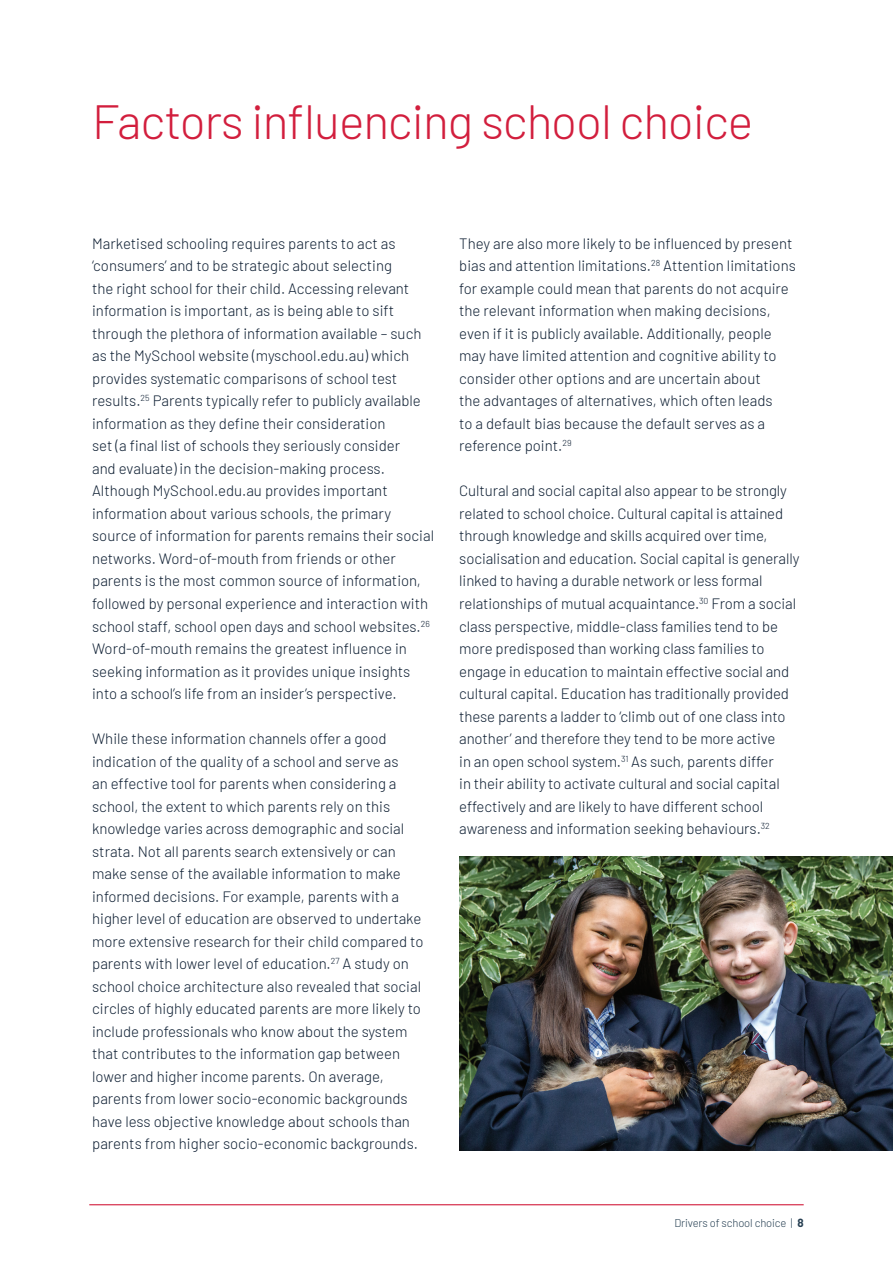
<style>
.page{position:relative;width:893px;height:1263px;background:#fff}
.page>*{position:absolute;margin:0;border:0;box-sizing:border-box;transform-origin:0 0}
.Headline_B{font:300 48px "Barlow";letter-spacing:-.02em;color:#d21e3d}
.Body_copy{font:300 15px/22.5px "Barlow";color:#0d1e32}
.t1{font:300 11.25px "Barlow";letter-spacing:-.01em;color:#263f52}
.s1{font-weight:700;font-size:11.55px}
</style>
<div class="page">
<hr style="left:89px;top:1204px;width:715px;height:1px;background:#d21e3d">
<img style="left:459px;top:856px;width:434px;height:294px">
<p class="Headline_B" style="left:92px;top:88px;width:663px">Factors influencing school choice</p>
<p class="Body_copy" style="left:92px;top:231px;width:343px">Marketised schooling requires parents to act as ‘consumers’ and to be strategic about selecting<br>the right school for their child. Accessing relevant information is important, as is being able to sift through the plethora of information available – such as the MySchool website (myschool.edu.au) which provides systematic comparisons of school test results.<sup>25</sup> Parents typically refer to publicly available information as they define their consideration<br>set (a final list of schools they seriously consider<br>and evaluate) in the decision-making process.<br>Although MySchool.edu.au provides important information about various schools, the primary source of information for parents remains their social networks. Word-of-mouth from friends or other parents is the most common source of information, followed by personal experience and interaction with school staff, school open days and school websites.<sup>26<br></sup>Word-of-mouth remains the greatest influence in seeking information as it provides unique insights into a school’s life from an insider’s perspective.</p>
<p class="Body_copy" style="left:92px;top:726px;width:333px">While these information channels offer a good indication of the quality of a school and serve as<br>an effective tool for parents when considering a school, the extent to which parents rely on this knowledge varies across demographic and social strata. Not all parents search extensively or can make sense of the available information to make informed decisions. For example, parents with a higher level of education are observed to undertake more extensive research for their child compared to parents with lower level of education.<sup>27</sup> A study on school choice architecture also revealed that social circles of highly educated parents are more likely to include professionals who know about the system that contributes to the information gap between lower and higher income parents. On average, parents from lower socio-economic backgrounds have less objective knowledge about schools than parents from higher socio-economic backgrounds.</p>
<p class="Body_copy" style="left:459px;top:231px;width:338px">They are also more likely to be influenced by present bias and attention limitations.<sup>28</sup> Attention limitations for example could mean that parents do not acquire the relevant information when making decisions, even if it is publicly available. Additionally, people may have limited attention and cognitive ability to consider other options and are uncertain about<br>the advantages of alternatives, which often leads<br>to a default bias because the default serves as a reference point.<sup>29</sup></p>
<p class="Body_copy" style="left:459px;top:479px;width:342px">Cultural and social capital also appear to be strongly related to school choice. Cultural capital is attained through knowledge and skills acquired over time, socialisation and education. Social capital is generally linked to having a durable network or less formal relationships of mutual acquaintance.<sup>30</sup> From a social class perspective, middle-class families tend to be more predisposed than working class families to engage in education to maintain effective social and cultural capital. Education has traditionally provided these parents a ladder to ‘climb out of one class into another’ and therefore they tend to be more active<br>in an open school system.<sup>31</sup> As such, parents differ<br>in their ability to activate cultural and social capital effectively and are likely to have different school awareness and information seeking behaviours.<sup>32</sup></p>
<p class="t1" style="left:674px;top:1214px;width:131px">Drivers of school choice | <span class="s1">8</span></p>
</div>
